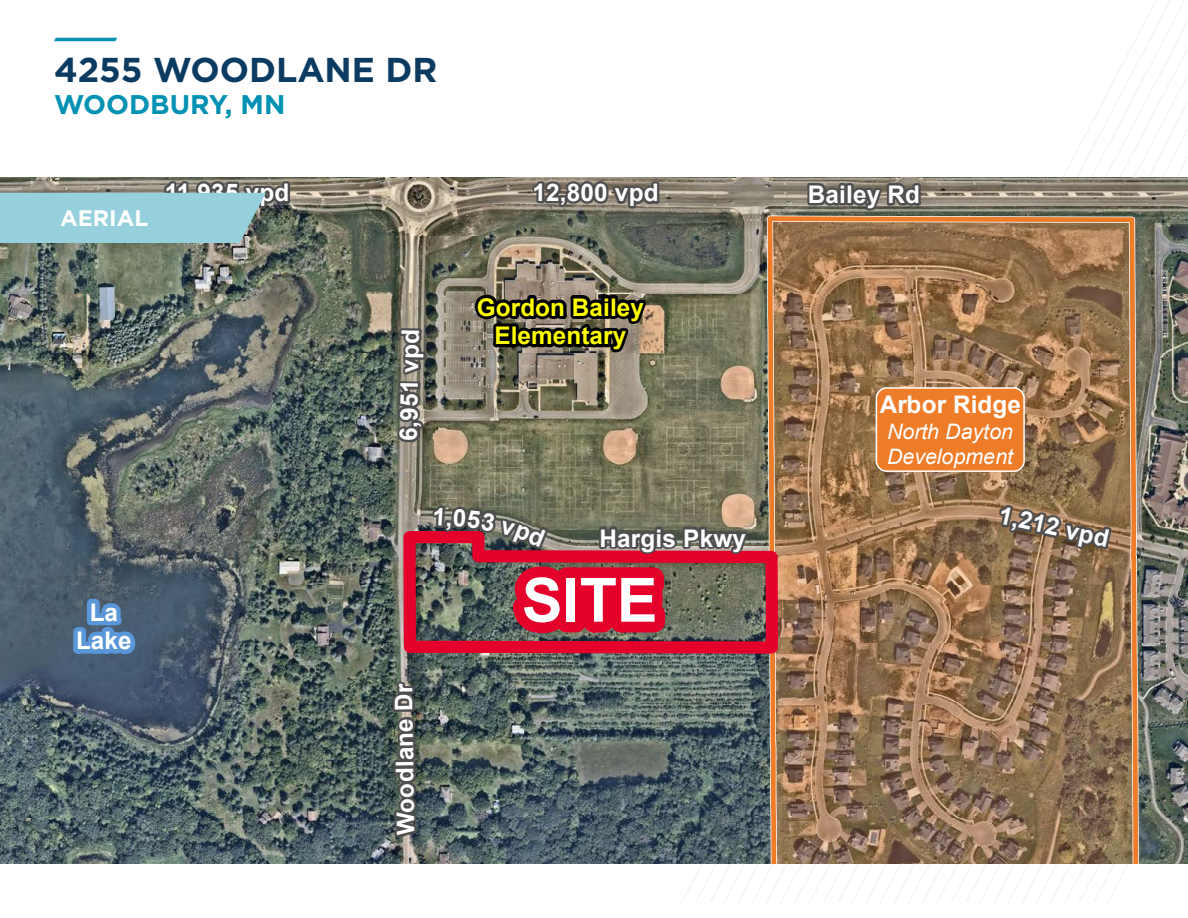
<style>
.page{position:relative;width:1188px;height:918px;background:#fff}
.page>*{position:absolute;margin:0;border:0;box-sizing:border-box;transform-origin:0 0}
.t1{font:700 61.05px "Arial";color:#fff}
.t2{font:700 34.5px "Gotham";color:#0c3b61}
.t3{font:700 27px "Gotham";color:#0091b3}
.t4{font:700 24.3px/28.3px "Arial";letter-spacing:.005em;color:#fff;text-align:center}
.t5{font:700 24.3px/28.3px "Arial";letter-spacing:.005em;color:#ff0;text-align:center}
.t6{font:700 22.5px "Gotham";color:#fff}
.t7{font:italic 21.3px/25px "Arial";color:#fff}
</style>
<div class="page">
<svg style="left:681px;top:0;width:507px;height:903px"></svg>
<svg style="left:54px;top:38px;width:63px;height:3px"></svg>
<img style="left:0;top:177px;width:1188px;height:687px">
<svg style="left:0;top:177px;width:292px;height:66px;background:#89b0b4"></svg>
<img style="left:429px;top:502px;width:323px;height:148px">
<h2 class="t2" style="left:54px;top:47px;width:385px">4255 WOODLANE DR</h2>
<p class="t3" style="left:54px;top:87px;width:233px">WOODBURY, MN</p>
<p class="t6" style="left:60px;top:203px;width:90px">AERIAL</p>
<p class="t4" style="left:165px;top:179px;width:126px">11,935 vpd</p>
<p class="t4" style="left:533px;top:179px;width:128px">12,800 vpd</p>
<p class="t4" style="left:395px;top:441px;width:114px;rotate:-89deg">6,951 vpd</p>
<p class="t5" style="left:477px;top:293px;width:169px">Gordon Bailey<br>Elementary</p>
<p class="t4" style="left:76px;top:599px;width:57px">La<br>Lake</p>
<p class="t4" style="left:392px;top:835px;width:153px;rotate:-91deg">Woodlane Dr</p>
<p class="t4" style="left:600px;top:524px;width:148px">Hargis Pkwy</p>
<h1 class="t1" style="left:522px;top:557px;width:137px">SITE</h1>
<p class="t4" style="left:808px;top:181px;width:114px">Bailey Rd</p>
<p class="t4" style="left:880px;top:391px;width:143px">Arbor Ridge</p>
<p class="t7" style="left:887px;top:419px;width:128px">North Dayton<br>Development</p>
<p class="t4" style="left:1002px;top:501px;width:114px;rotate:12deg">1,212 vpd</p>
</div>
